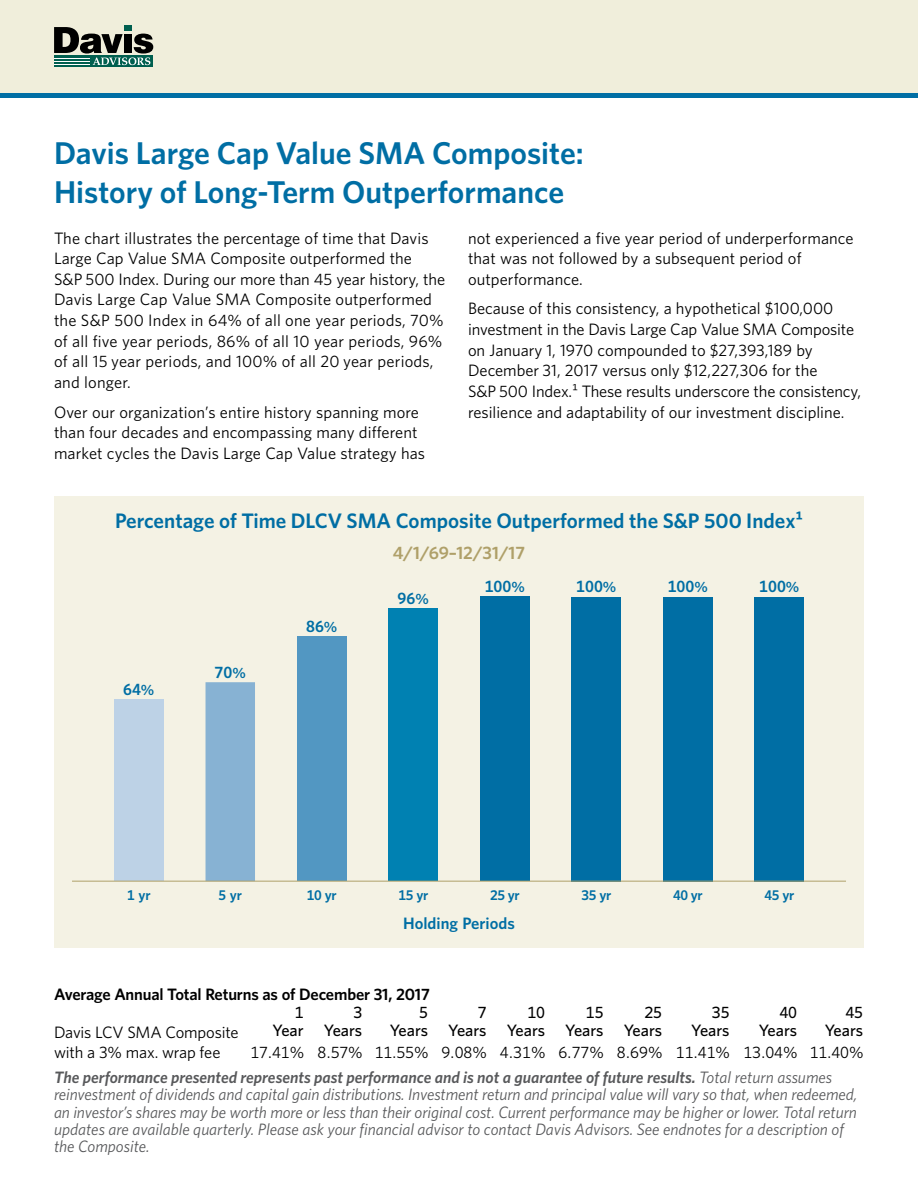
<style>
.page{position:relative;width:918px;height:1188px;background:#fff}
.page>*{position:absolute;margin:0;border:0;box-sizing:border-box;transform-origin:0 0}
.t1{font:600 31.5px/39.3px "Whitney";color:#006ea4}
.t2{font:600 21px "Whitney";color:#006ea4}
.t3{font:600 18px "Whitney";color:#afa069}
.t4{font:16.5px/20.7px "Whitney";color:#000}
.t5{font:italic 16.5px/17.2px "Whitney";letter-spacing:-.005em;color:#58595b}
.t6{font:500 16.5px/18.8px "Whitney";letter-spacing:-.01em;color:#000;text-align:right}
.t7{font:600 16.5px "Whitney";letter-spacing:-.01em;color:#000}
.t8{font:600 16.5px "Whitney";color:#006ea4}
.t9{font:600 14.25px "Whitney";color:#006ea4}
.s1{font-size:15px}
.s2{font-weight:600}
</style>
<div class="page">
<div style="left:0;top:0;width:918px;height:94px;background:#f0eedb"></div>
<div style="left:124px;top:25px;width:8px;height:6px;background:#005f4f"></div>
<div style="left:54px;top:56px;width:99px;height:11px;background:#005f4f"></div>
<svg style="left:54px;top:27px;width:99px;height:38px"></svg>
<hr style="left:0;top:94px;width:918px;height:4px;background:#006ea4">
<div style="left:54px;top:496px;width:810px;height:452px;background:#f4f2e4"></div>
<div style="left:755px;top:597px;width:49px;height:284px;background:#006ea4"></div>
<div style="left:389px;top:608px;width:49px;height:273px;background:#0081b2"></div>
<div style="left:480px;top:597px;width:50px;height:284px;background:#006ea4"></div>
<div style="left:572px;top:597px;width:49px;height:284px;background:#006ea4"></div>
<div style="left:663px;top:597px;width:50px;height:284px;background:#006ea4"></div>
<div style="left:114px;top:700px;width:50px;height:181px;background:#bdd2e6"></div>
<div style="left:206px;top:682px;width:49px;height:199px;background:#87b2d3"></div>
<div style="left:297px;top:637px;width:50px;height:244px;background:#5297c2"></div>
<hr style="left:72px;top:881px;width:774px;height:1px;background:#afa069">
<p class="t1" style="left:54px;top:133px;width:531px">Davis Large Cap Value SMA Composite:<br>History of Long-Term Outperformance</p>
<p class="t4" style="left:54px;top:227px;width:393px">The chart illustrates the percentage of time that Davis Large Cap Value SMA Composite outperformed the<br>S&amp;P 500 Index. During our more than 45 year history, the Davis Large Cap Value SMA Composite outperformed the S&amp;P 500 Index in 64% of all one year periods, 70% of all five year periods, 86% of all 10 year periods, 96% of all 15 year periods, and 100% of all 20 year periods, and longer.</p>
<p class="t4" style="left:54px;top:401px;width:373px">Over our organization’s entire history spanning more than four decades and encompassing many different market cycles the Davis Large Cap Value strategy has</p>
<p class="t4" style="left:468px;top:227px;width:387px">not experienced a five year period of underperformance that was not followed by a subsequent period of outperformance.</p>
<p class="t4" style="left:468px;top:298px;width:395px">Because of this consistency, a hypothetical $100,000 investment in the Davis Large Cap Value SMA Composite on January 1, 1970 compounded to $27,393,189 by December 31, 2017 versus only $12,227,306 for the<br>S&amp;P 500 Index.1 These results underscore the consistency, resilience and adaptability of our investment discipline.</p>
<p class="t2" style="left:115px;top:507px;width:690px">Percentage of Time DLCV SMA Composite Outperformed the S&amp;P 500 Index1</p>
<p class="t8" style="left:123px;top:678px;width:33px">64<span class="s1">%</span></p>
<p class="t8" style="left:215px;top:661px;width:33px">70<span class="s1">%</span></p>
<p class="t8" style="left:306px;top:615px;width:33px">86<span class="s1">%</span></p>
<p class="t3" style="left:393px;top:540px;width:134px">4/1/69–12/31/17</p>
<p class="t8" style="left:398px;top:587px;width:33px">96<span class="s1">%</span></p>
<p class="t8" style="left:485px;top:576px;width:42px">100<span class="s1">%</span></p>
<p class="t8" style="left:576px;top:576px;width:42px">100<span class="s1">%</span></p>
<p class="t8" style="left:668px;top:576px;width:42px">100<span class="s1">%</span></p>
<p class="t8" style="left:759px;top:576px;width:42px">100<span class="s1">%</span></p>
<p class="t9" style="left:127px;top:886px;width:25px">1 yr</p>
<p class="t9" style="left:219px;top:886px;width:25px">5 yr</p>
<p class="t9" style="left:307px;top:886px;width:31px">10 yr</p>
<p class="t9" style="left:582px;top:886px;width:31px">35 yr</p>
<p class="t9" style="left:490px;top:886px;width:31px">25 yr</p>
<p class="t9" style="left:673px;top:886px;width:31px">40 yr</p>
<p class="t9" style="left:399px;top:886px;width:31px">15 yr</p>
<p class="t9" style="left:765px;top:886px;width:31px">45 yr</p>
<p class="t8" style="left:403px;top:913px;width:113px">Holding Periods</p>
<p class="t7" style="left:54px;top:983px;width:377px">Average Annual Total Returns as of December 31, 2017</p>
<p class="t4" style="left:54px;top:1021px;width:186px">Davis LCV SMA Composite</p>
<p class="t6" style="left:273px;top:1002px;width:33px">1<br>Year</p>
<p class="t6" style="left:324px;top:1002px;width:40px">3<br>Years</p>
<p class="t6" style="left:390px;top:1002px;width:40px">5<br>Years</p>
<p class="t6" style="left:448px;top:1002px;width:40px">7<br>Years</p>
<p class="t6" style="left:507px;top:1002px;width:40px">10<br>Years</p>
<p class="t6" style="left:565px;top:1002px;width:40px">15<br>Years</p>
<p class="t6" style="left:624px;top:1002px;width:40px">25<br>Years</p>
<p class="t6" style="left:691px;top:1002px;width:40px">35<br>Years</p>
<p class="t6" style="left:759px;top:1002px;width:40px">40<br>Years</p>
<p class="t6" style="left:825px;top:1002px;width:40px">45<br>Years</p>
<p class="t4" style="left:54px;top:1042px;width:168px">with a 3% max. wrap fee</p>
<p class="t4" style="left:250px;top:1042px;width:55px">17.41%</p>
<p class="t4" style="left:318px;top:1042px;width:47px">8.57%</p>
<p class="t4" style="left:375px;top:1042px;width:55px">11.55%</p>
<p class="t4" style="left:441px;top:1042px;width:47px">9.08%</p>
<p class="t4" style="left:500px;top:1042px;width:47px">4.31%</p>
<p class="t4" style="left:558px;top:1042px;width:47px">6.77%</p>
<p class="t4" style="left:617px;top:1042px;width:47px">8.69%</p>
<p class="t4" style="left:676px;top:1042px;width:56px">11.41%</p>
<p class="t4" style="left:743px;top:1042px;width:56px">13.04%</p>
<p class="t4" style="left:810px;top:1042px;width:55px">11.40%</p>
<p class="t5" style="left:54px;top:1068px;width:805px"><span class="s2">The performance presented represents past performance and is not a guarantee of future results.</span> Total return assumes reinvestment of dividends and capital gain distributions. Investment return and principal value will vary so that, when redeemed, an investor’s shares may be worth more or less than their original cost. Current performance may be higher or lower. Total return updates are available quarterly. Please ask your financial advisor to contact Davis Advisors. See endnotes for a description of the Composite.</p>
</div>
